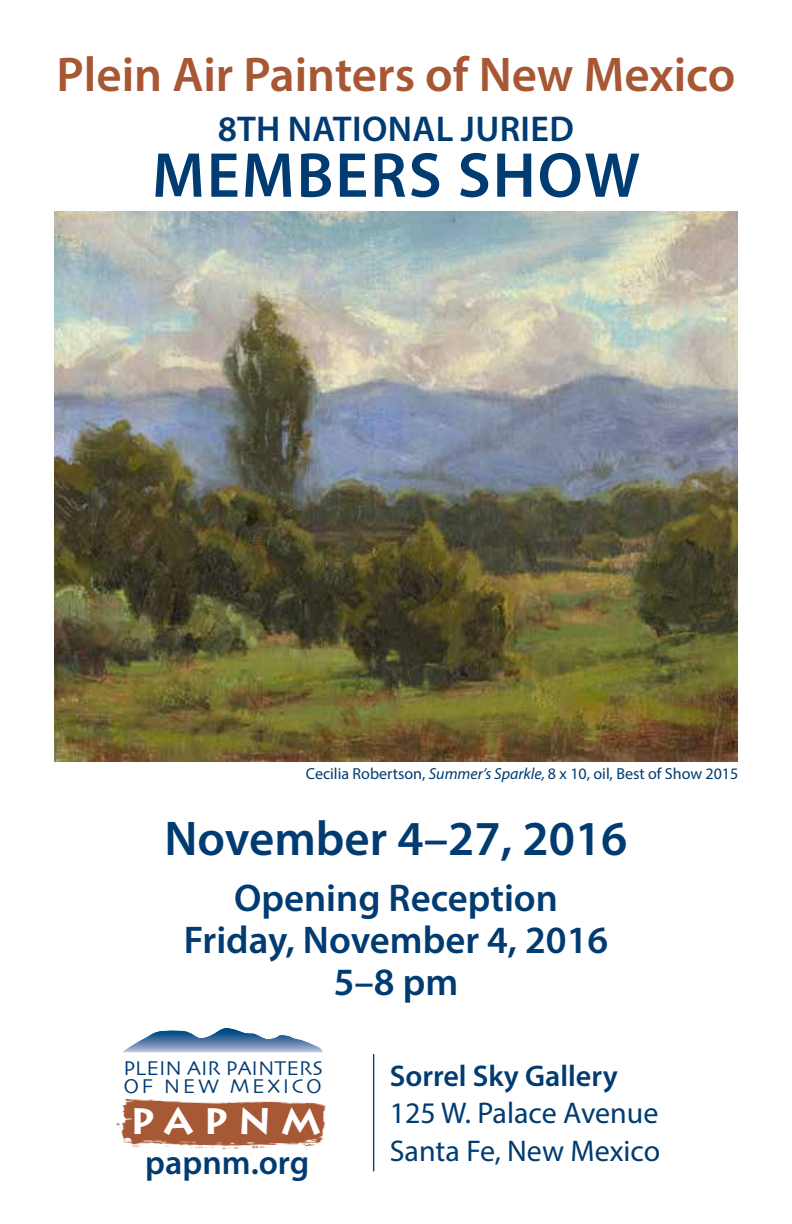
<style>
.page{position:relative;width:792px;height:1224px;background:#fff}
.page>*{position:absolute;margin:0;border:0;box-sizing:border-box;transform-origin:0 0}
.t1{font:600 64px "Myriad Pro";letter-spacing:.03em;color:#003b71}
.t2{font:600 49px "Myriad Pro";color:#a75734}
.t3{font:600 49px "Myriad Pro";color:#003b71}
.t4{font:600 38.8px/42.2px "Myriad Pro";color:#003b71;text-align:center}
.t5{font:700 36.6px "Lithos";letter-spacing:.27em;color:#fff}
.t6{font:600 36px "Myriad Pro";letter-spacing:.01em;color:#003b71}
.t7{font:600 34px "Myriad Pro";color:#003b71}
.t8{font:30px/37.4px "Myriad Pro";color:#003b71}
.t9{font:600 30px "Myriad Pro";color:#003b71}
.t10{font:20.8px/18.4px "Skia";color:#003b71}
.t11{font:16px "Myriad Pro";color:#003b71}
.s1{font-style:italic}
</style>
<div class="page">
<img style="left:54px;top:212px;width:684px;height:549px">
<img style="left:115px;top:1098px;width:211px;height:52px">
<svg style="left:123px;top:1028px;width:200px;height:24px"></svg>
<hr style="left:373px;top:1054px;width:1px;height:117px;background:#003b71">
<h2 class="t2" style="left:57px;top:43px;width:680px">Plein Air Painters of New Mexico</h2>
<h3 class="t6" style="left:218px;top:106px;width:358px">8TH NATIONAL JURIED</h3>
<h1 class="t1" style="left:152px;top:135px;width:490px">MEMBERS SHOW</h1>
<p class="t11" style="left:306px;top:764px;width:434px">Cecilia Robertson, <span class="s1">Summer’s Sparkle,</span> 8 x 10, oil, Best of Show 2015</p>
<h2 class="t3" style="left:164px;top:807px;width:465px">November 4–27, 2016</h2>
<h3 class="t4" style="left:184px;top:876px;width:426px">Opening Reception<br>Friday, November 4, 2016<br>5–8 pm</h3>
<h3 class="t10" style="left:123px;top:1060px;width:201px">PLEIN AIR PAINTERS<br>OF NEW MEXICO</h3>
<h3 class="t5" style="left:130px;top:1099px;width:192px">PAPNM</h3>
<h3 class="t7" style="left:145px;top:1141px;width:166px">papnm.org</h3>
<h3 class="t9" style="left:390px;top:1057px;width:230px">Sorrel Sky Gallery</h3>
<h3 class="t8" style="left:390px;top:1094px;width:272px">125 W. Palace Avenue<br>Santa Fe, New Mexico</h3>
</div>
